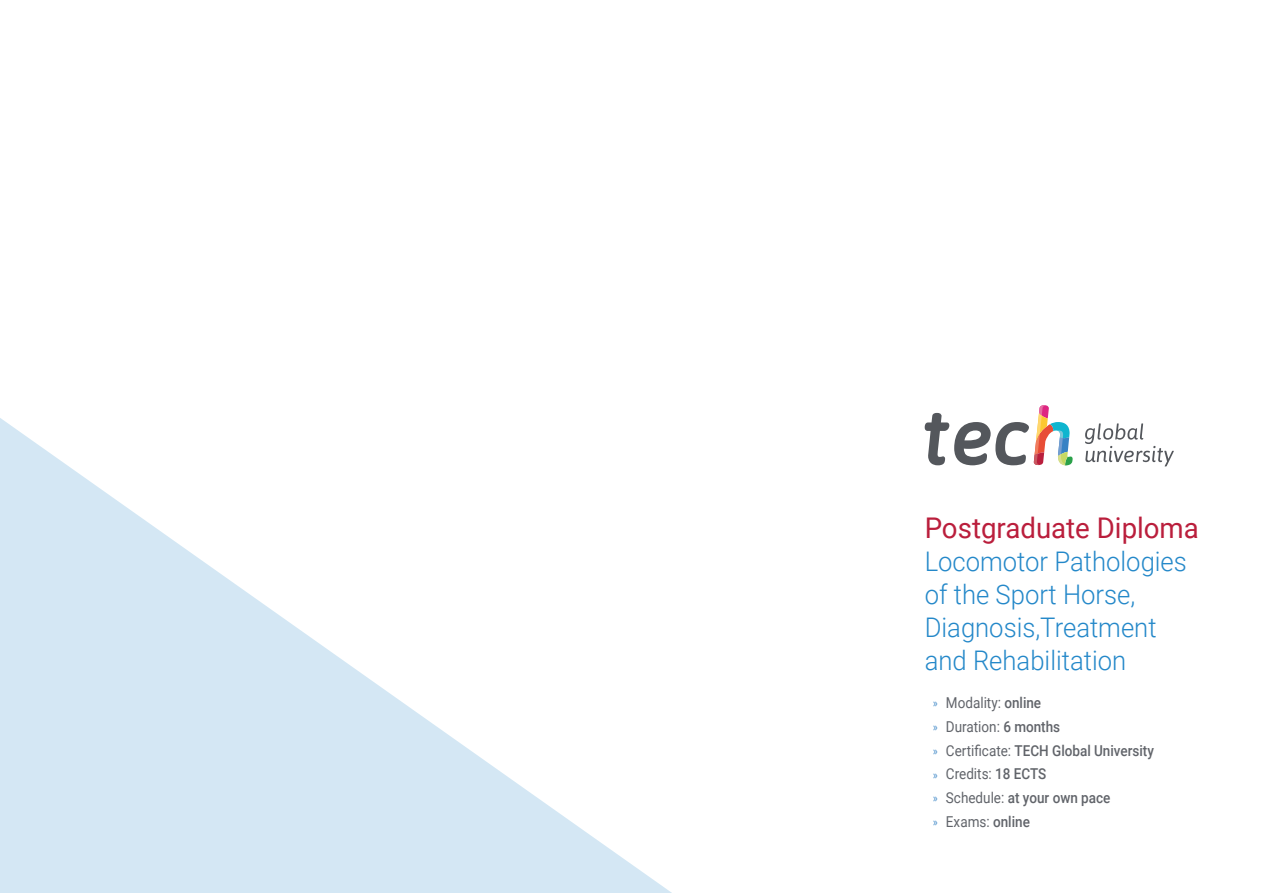
<style>
.page{position:relative;width:1263px;height:893px;background:#fff}
.page>*{position:absolute;margin:0;border:0;box-sizing:border-box;transform-origin:0 0}
.t1{font:28.5px "Roboto";color:#ba1e3c}
.t2{font:300 27px/33px "Roboto";color:#2488c9;scale:.95 1}
.t3{font:500 15px/23.7px "Roboto";color:#61646a;scale:.9 1}
.s1{font-family:"Myriad Pro";font-weight:400;font-size:12px;color:#3783c5}
.s2{font-weight:400}
</style>
<div class="page">
<svg style="left:0;top:418px;width:672px;height:475px"></svg>
<svg style="left:1085px;top:423px;width:89px;height:43px"></svg>
<svg style="left:925px;top:405px;width:147px;height:60px"></svg>
<h1 class="t1" style="left:925px;top:508px;width:276px">Postgraduate Diploma</h1>
<h2 class="t2" style="left:925px;top:544px;width:277px">Locomotor Pathologies of the Sport Horse,<br>Diagnosis,Treatment and Rehabilitation</h2>
<p class="t3" style="left:933px;top:690px;width:247px"><span class="s1">»</span> <span class="s2">Modality:</span> online<br><span class="s1">»</span> <span class="s2">Duration:</span> 6 months<br><span class="s1">»</span> <span class="s2">Certificate:</span> TECH Global University <span class="s1">»</span> <span class="s2">Credits:</span> 18 ECTS<br><span class="s1">»</span> <span class="s2">Schedule:</span> at your own pace<br><span class="s1">»</span> <span class="s2">Exams:</span> online</p>
</div>
